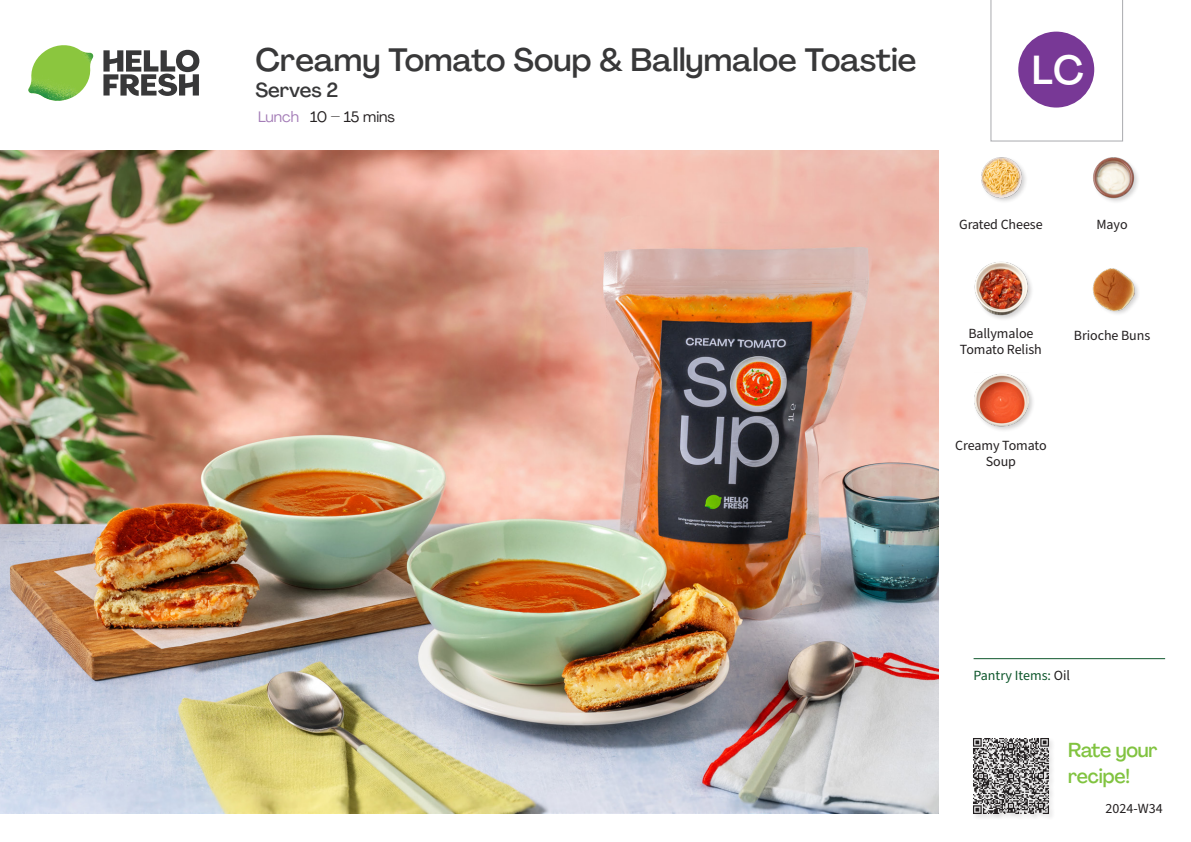
<style>
.page{position:relative;width:1191px;height:842px;background:#fff}
.page>*{position:absolute;margin:0;border:0;box-sizing:border-box;transform-origin:0 0}
._24_Recipe_Nr_Bag{font:500 40px "Agrandir";color:#fff}
._15_Titel_UK{font:500 32px "Agrandir";color:#383839}
._24_Before_Start_Titel{font:500 20px/26px "Agrandir";letter-spacing:-.01em;color:#81c340;scale:.96 1}
._15_Titel_UK-2{font:500 20px "Agrandir";color:#383839}
._02_Box_Type{font:15px "Agrandir";color:#231f20}
._18_FRONT_ingredients_UK{font:14px/16px "Source Sans Pro";letter-spacing:-.005em;color:#231f20;text-align:center}
.t1{font:14px "Source Sans Pro";color:#0e572c}
.s1{color:#fff}
.s2{color:#a47db7}
.s3{color:#231f20}
</style>
<div class="page">
<svg style="left:103px;top:50px;width:96px;height:46px"></svg>
<img style="left:28px;top:45px;width:65px;height:56px">
<hr style="left:973px;top:658px;width:192px;height:1px;background:#0e572c">
<div style="left:971px;top:737px;width:84px;height:83px;background:#f9f9f9"></div>
<img style="left:973px;top:738px;width:78px;height:79px">
<svg style="left:990px;top:0;width:133px;height:142px"></svg>
<img style="left:981px;top:157px;width:45px;height:45px">
<div style="left:974px;top:262px;width:59px;height:60px;background:#231f20;opacity:.2"></div>
<img style="left:974px;top:262px;width:54px;height:54px">
<div style="left:973px;top:373px;width:62px;height:59px;background:#231f20;opacity:.2"></div>
<img style="left:974px;top:373px;width:55px;height:54px">
<img style="left:1092px;top:268px;width:46px;height:46px">
<img style="left:1093px;top:157px;width:45px;height:45px">
<img style="left:0;top:150px;width:938px;height:664px">
<p class="_15_Titel_UK" style="left:255px;top:40px;width:663px">Creamy Tomato Soup &amp; Ballymaloe Toastie</p>
<p class="_15_Titel_UK-2" style="left:255px;top:77px;width:85px">Serves 2</p>
<p class="_02_Box_Type" style="left:255px;top:107px;width:141px"><span class="s1">.</span><span class="s2">Lunch</span><span class="s1">.</span> 10 – 15 mins</p>
<p class="_24_Recipe_Nr_Bag" style="left:1032px;top:46px;width:54px">LC</p>
<p class="_18_FRONT_ingredients_UK" style="left:959px;top:217px;width:85px">Grated Cheese</p>
<p class="_18_FRONT_ingredients_UK" style="left:1096px;top:217px;width:33px">Mayo</p>
<p class="_18_FRONT_ingredients_UK" style="left:968px;top:326px;width:67px">Ballymaloe</p>
<p class="_18_FRONT_ingredients_UK" style="left:1073px;top:327px;width:78px">Brioche Buns</p>
<p class="_18_FRONT_ingredients_UK" style="left:960px;top:342px;width:83px">Tomato Relish</p>
<p class="_18_FRONT_ingredients_UK" style="left:955px;top:438px;width:93px">Creamy Tomato<br>Soup</p>
<p class="t1" style="left:973px;top:666px;width:98px">Pantry Items: <span class="s3">Oil</span></p>
<p class="_24_Before_Start_Titel" style="left:1068px;top:737px;width:95px">Rate your recipe!</p>
<p class="_18_FRONT_ingredients_UK" style="left:1105px;top:800px;width:58px">2024-W34</p>
</div>
